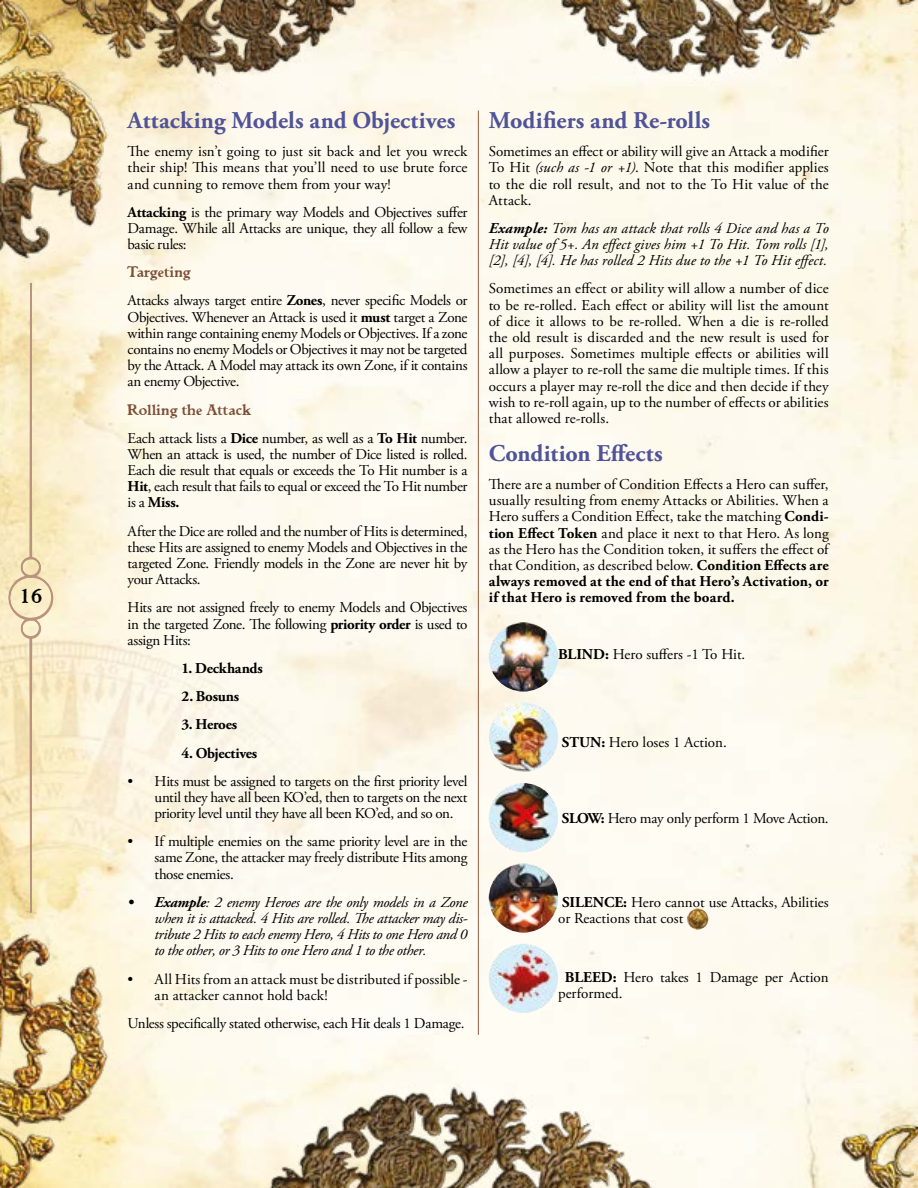
<style>
.page{position:relative;width:918px;height:1188px;background:#fff}
.page>*{position:absolute;margin:0;border:0;box-sizing:border-box;transform-origin:0 0}
.t1{font:700 24px "Adobe Garamond Pro";letter-spacing:.005em;color:#505398}
.t2{font:19.5px "Weathered SF";color:#000}
.t3{font:15px/16.2px "Adobe Garamond Pro";letter-spacing:-.01em;color:#000;text-align:justify}
.t4{font:italic 15px/16.2px "Adobe Garamond Pro";letter-spacing:-.02em;color:#000;text-align:justify}
.t5{font:15px/16.2px "Adobe Garamond Pro";letter-spacing:.01em;color:#000}
.t6{font:700 15px "Adobe Garamond Pro";letter-spacing:-.02em;color:#000}
.t7{font:15px "Weathered SF";letter-spacing:.015em;color:#7c4e35}
.s1{font-weight:700}
.s2{font-style:italic}
</style>
<div class="page">
<img style="left:0;top:0;width:918px;height:1188px">
<hr style="left:478px;top:111px;width:1px;height:924px;background:#905d44">
<img style="left:8px;top:0;width:46px;height:1188px">
<img style="left:489px;top:622px;width:69px;height:70px;border-radius:35px">
<img style="left:489px;top:703px;width:69px;height:69px;border-radius:35px">
<img style="left:489px;top:783px;width:69px;height:69px;border-radius:35px">
<img style="left:489px;top:863px;width:69px;height:70px;border-radius:35px">
<img style="left:489px;top:944px;width:69px;height:69px;border-radius:34px">
<img style="left:687px;top:908px;width:21px;height:22px;border-radius:11px">
<h2 class="t2" style="left:19px;top:585px;width:25px">16</h2>
<h1 class="t1" style="left:128px;top:106px;width:329px">Attacking Models and Objectives</h1>
<p class="t3" style="left:128px;top:144px;width:342px">The enemy isn’t going to just sit back and let you wreck their ship! This means that you’ll need to use brute force and cunning to remove them from your way!</p>
<p class="t3" style="left:128px;top:204px;width:341px"><span class="s1">Attacking</span> is the primary way Models and Objectives suffer Damage. While all Attacks are unique, they all follow a few basic rules:</p>
<p class="t7" style="left:128px;top:263px;width:65px">Targeting</p>
<p class="t3" style="left:128px;top:293px;width:342px">Attacks always target entire <span class="s1">Zones</span>, never specific Models or Objectives. Whenever an Attack is used it <span class="s1">must</span> target a Zone within range containing enemy Models or Objectives. If a zone contains no enemy Models or Objectives it may not be targeted by the Attack. A Model may attack its own Zone, if it contains an enemy Objective.</p>
<p class="t7" style="left:128px;top:400px;width:125px">Rolling the Attack</p>
<p class="t3" style="left:128px;top:430px;width:342px">Each attack lists a <span class="s1">Dice</span> number, as well as a <span class="s1">To Hit</span> number.<br>When an attack is used, the number of Dice listed is rolled.<br>Each die result that equals or exceeds the To Hit number is a <span class="s1">Hit</span>, each result that fails to equal or exceed the To Hit number is a <span class="s1">Miss.</span></p>
<p class="t3" style="left:128px;top:523px;width:341px">After the Dice are rolled and the number of Hits is determined, these Hits are assigned to enemy Models and Objectives in the targeted Zone. Friendly models in the Zone are never hit by your Attacks.</p>
<p class="t3" style="left:128px;top:600px;width:341px">Hits are not assigned freely to enemy Models and Objectives in the targeted Zone. The following <span class="s1">priority order</span> is used to assign Hits:</p>
<p class="t6" style="left:182px;top:659px;width:83px">1. Deckhands</p>
<p class="t6" style="left:182px;top:688px;width:59px">2. Bosuns</p>
<p class="t6" style="left:182px;top:716px;width:57px">3. Heroes</p>
<p class="t6" style="left:182px;top:744px;width:77px">4. Objectives</p>
<p class="t3" style="left:155px;top:773px;width:314px;text-indent:-27px">• Hits must be assigned to targets on the first priority level until they have all been KO’ed, then to targets on the next priority level until they have all been KO’ed, and so on.</p>
<p class="t3" style="left:155px;top:834px;width:314px;text-indent:-27px">• If multiple enemies on the same priority level are in the same Zone, the attacker may freely distribute Hits among those enemies.</p>
<p class="t4" style="left:155px;top:894px;width:314px;text-indent:-27px"><span class="s1">• Example</span>: 2 enemy Heroes are the only models in a Zone when it is attacked. 4 Hits are rolled. The attacker may dis&shy;tribute 2 Hits to each enemy Hero, 4 Hits to one Hero and 0 to the other, or 3 Hits to one Hero and 1 to the other.</p>
<p class="t5" style="left:155px;top:971px;width:314px;text-indent:-27px">• All Hits from an attack must be distributed if possible - an attacker cannot hold back!</p>
<p class="t3" style="left:128px;top:1016px;width:339px">Unless specifically stated otherwise, each Hit deals 1 Damage.</p>
<h1 class="t1" style="left:489px;top:106px;width:223px">Modifiers and Re-rolls</h1>
<p class="t3" style="left:489px;top:144px;width:341px">Sometimes an effect or ability will give an Attack a modifier To Hit <span class="s2">(such as -1 or +1)</span>. Note that this modifier applies to the die roll result, and not to the To Hit value of the Attack.</p>
<p class="t4" style="left:489px;top:220px;width:341px"><span class="s1">Example:</span> Tom has an attack that rolls 4 Dice and has a To Hit value of 5+. An effect gives him +1 To Hit. Tom rolls [1], [2], [4], [4]. He has rolled 2 Hits due to the +1 To Hit effect.</p>
<p class="t3" style="left:489px;top:281px;width:342px">Sometimes an effect or ability will allow a number of dice to be re-rolled. Each effect or ability will list the amount of dice it allows to be re-rolled. When a die is re-rolled the old result is discarded and the new result is used for all purposes. Sometimes multiple effects or abilities will allow a player to re-roll the same die multiple times. If this occurs a player may re-roll the dice and then decide if they wish to re-roll again, up to the number of effects or abilities that allowed re-rolls.</p>
<h1 class="t1" style="left:489px;top:439px;width:175px">Condition Effects</h1>
<p class="t3" style="left:489px;top:477px;width:341px">There are a number of Condition Effects a Hero can suffer, usually resulting from enemy Attacks or Abilities. When a Hero suffers a Condition Effect, take the matching <span class="s1">Condi&shy;tion Effect Token</span> and place it next to that Hero. As long as the Hero has the Condition token, it suffers the effect of that Condition, as described below. <span class="s1">Condition Effects are always removed at the end of that Hero’s Activation, or if that Hero is removed from the board.</span></p>
<p class="t3" style="left:558px;top:646px;width:189px"><span class="s1">BLIND:</span> Hero suffers -1 To Hit.</p>
<p class="t3" style="left:562px;top:735px;width:166px"><span class="s1">STUN:</span> Hero loses 1 Action.</p>
<p class="t3" style="left:562px;top:811px;width:268px"><span class="s1">SLOW:</span> Hero may only perform 1 Move Action.</p>
<p class="t3" style="left:558px;top:895px;width:272px"><span class="s1">SILENCE:</span> Hero cannot use Attacks, Abilities or Reactions that cost</p>
<p class="t3" style="left:558px;top:970px;width:272px;text-indent:7px"><span class="s1">BLEED:</span> Hero takes 1 Damage per Action performed.</p>
</div>
